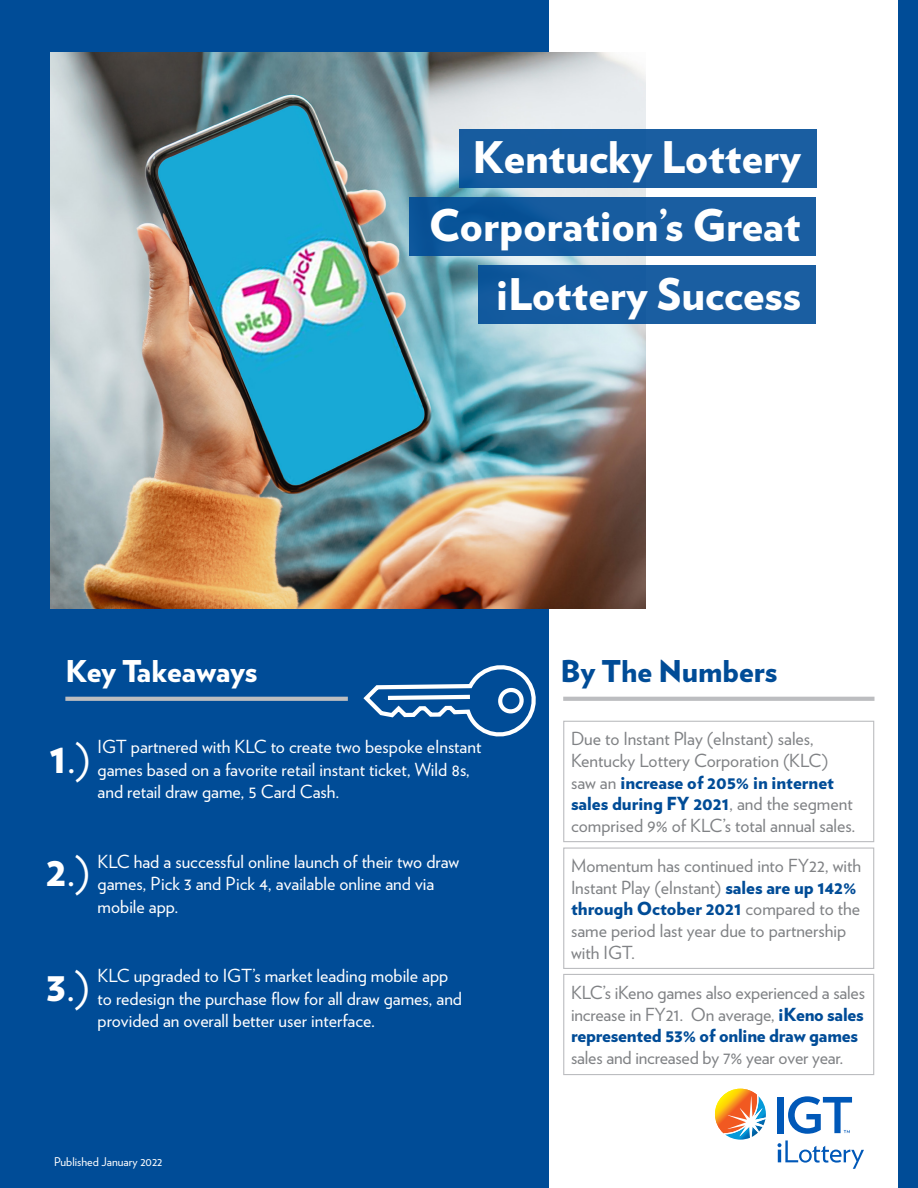
<style>
.page{position:relative;width:918px;height:1188px;background:#fff}
.page>*{position:absolute;margin:0;border:0;box-sizing:border-box;transform-origin:0 0}
.t1{font:900 43.5px/68.4px "Verlag";color:#fff;text-align:right}
.t2{font:42px "Verlag";color:#fff}
.t3{font:900 30px "Verlag";color:#004c97}
.t4{font:900 30px "Verlag";letter-spacing:-.005em;color:#fff}
.t5{font:18px/21.6px "Verlag";color:#808285}
.t6{font:18px/22.4px "Verlag";color:#fff}
.Body_Copy{font:12px "Verlag";color:#fff}
.s1{font-weight:900}
.s2{font-weight:900;color:#004c97}
</style>
<div class="page">
<div style="left:898px;top:0;width:20px;height:1188px;background:#004c97"></div>
<div style="left:0;top:0;width:548px;height:1188px;background:#004c97"></div>
<svg style="left:65px;top:697px;width:283px;height:4px"></svg>
<hr style="left:563px;top:697px;width:312px;height:4px;background:#bcbdc0">
<svg style="left:363px;top:665px;width:173px;height:72px"></svg>
<img style="left:50px;top:53px;width:595px;height:555px">
<div style="left:563px;top:721px;width:311px;height:121px;border:1px solid #bcbdc0"></div>
<div style="left:563px;top:847px;width:311px;height:122px;border:1px solid #bcbdc0"></div>
<div style="left:563px;top:974px;width:311px;height:101px;border:1px solid #bcbdc0"></div>
<div style="left:478px;top:265px;width:338px;height:59px;background:#185da0"></div>
<div style="left:459px;top:129px;width:357px;height:59px;background:#175c9f"></div>
<div style="left:409px;top:197px;width:407px;height:59px;background:linear-gradient(to right,#0b5599,#1e61a3)"></div>
<svg style="left:778px;top:1140px;width:86px;height:29px"></svg>
<div style="left:777px;top:1097px;width:7px;height:36px;background:#0058b8"></div>
<svg style="left:715px;top:1089px;width:51px;height:51px"></svg>
<svg style="left:788px;top:1096px;width:64px;height:38px"></svg>
<p class="t4" style="left:65px;top:646px;width:194px">Key Takeaways</p>
<p class="t1" style="left:429px;top:121px;width:374px">Kentucky Lottery<br>Corporation’s Great iLottery Success</p>
<p class="t3" style="left:560px;top:646px;width:219px">By The Numbers</p>
<p class="t2" style="left:50px;top:726px;width:42px"><span class="s1">1</span>.)</p>
<p class="t6" style="left:98px;top:735px;width:385px">IGT partnered with KLC to create two bespoke eInstant games based on a favorite retail instant ticket, Wild 8s, and retail draw game, 5 Card Cash.</p>
<p class="t2" style="left:46px;top:839px;width:46px"><span class="s1">2</span>.)</p>
<p class="t6" style="left:98px;top:849px;width:363px">KLC had a successful online launch of their two draw games, Pick 3 and Pick 4, available online and via mobile app.</p>
<p class="t2" style="left:46px;top:955px;width:46px"><span class="s1">3</span>.)</p>
<p class="t6" style="left:98px;top:964px;width:366px">KLC upgraded to IGT’s market leading mobile app to redesign the purchase flow for all draw games, and provided an overall better user interface.</p>
<p class="Body_Copy" style="left:54px;top:1153px;width:110px">Published January 2022</p>
<p class="t5" style="left:571px;top:727px;width:286px">Due to Instant Play (eInstant) sales, Kentucky Lottery Corporation (KLC) saw an <span class="s2">increase of 205% in internet sales during FY 2021</span>, and the segment comprised 9% of KLC’s total annual sales.</p>
<p class="t5" style="left:571px;top:854px;width:292px">Momentum has continued into FY22, with Instant Play (eInstant) <span class="s2">sales are up 142% through October 2021</span> compared to the same period last year due to partnership with IGT.</p>
<p class="t5" style="left:571px;top:981px;width:295px">KLC’s iKeno games also experienced a sales increase in FY21. On average, <span class="s2">iKeno sales represented 53% of online draw games </span>sales and increased by 7% year over year.</p>
</div>
